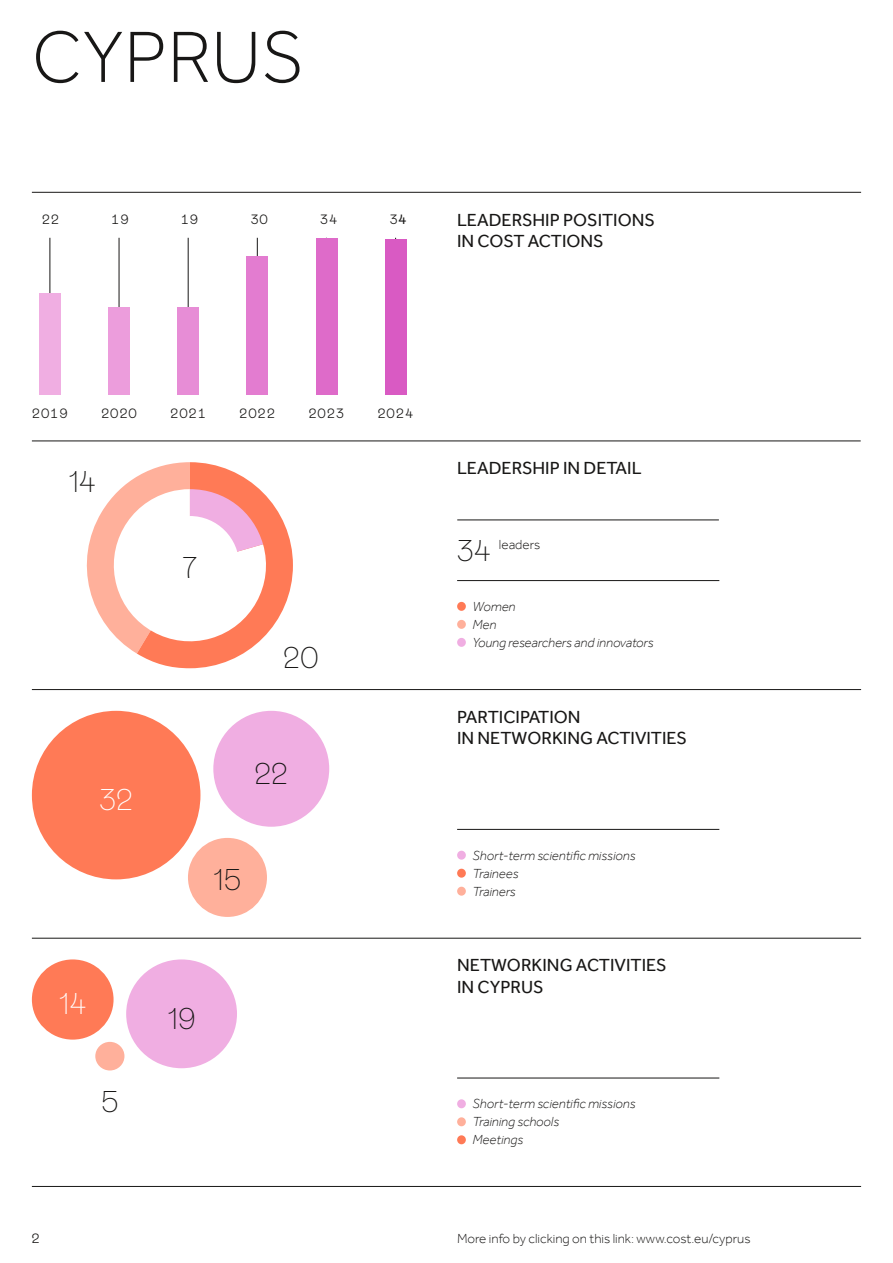
<style>
.page{position:relative;width:893px;height:1263px;background:#fff}
.page>*{position:absolute;margin:0;border:0;box-sizing:border-box;transform-origin:0 0}
.t1{font:300 75px "Effra";color:#181716}
.t2{font:200 30px "Mabry Pro";color:#181716}
.t3{font:200 30px "Mabry Pro";color:#fff}
.t4{font:18px/21.6px "Effra";color:#181716}
.t5{font:italic 300 13.5px/18px "Effra";color:#181716}
.t6{font:300 13.5px "Effra";color:#181716}
.t7{font:300 13.5px "Mabry Pro";letter-spacing:.06em;color:#181716}
.s1{font-weight:400}
</style>
<div class="page">
<hr style="left:32px;top:1186px;width:829px;height:1px;background:#181716">
<hr style="left:32px;top:938px;width:829px;height:1px;background:#181716">
<hr style="left:32px;top:689px;width:829px;height:1px;background:#181716">
<hr style="left:32px;top:192px;width:829px;height:1px;background:#181716">
<hr style="left:32px;top:441px;width:829px;height:1px;background:#181716">
<hr style="left:50px;top:238px;width:1px;height:156px;background:#181716">
<hr style="left:119px;top:238px;width:1px;height:156px;background:#181716">
<hr style="left:188px;top:238px;width:1px;height:156px;background:#181716">
<hr style="left:257px;top:238px;width:1px;height:156px;background:#181716">
<hr style="left:395px;top:238px;width:1px;height:156px;background:#181716">
<div style="left:385px;top:239px;width:21px;height:155px;background:#d95ac3"></div>
<div style="left:316px;top:238px;width:21px;height:156px;background:#de6bc9"></div>
<div style="left:247px;top:256px;width:21px;height:138px;background:#e37cd0"></div>
<div style="left:177px;top:307px;width:22px;height:87px;background:#e78dd6"></div>
<div style="left:108px;top:307px;width:22px;height:87px;background:#ec9ddc"></div>
<div style="left:39px;top:293px;width:22px;height:101px;background:#f0aee2"></div>
<div style="left:213px;top:711px;width:116px;height:116px;background:#f0aee2;border-radius:50%"></div>
<div style="left:32px;top:711px;width:168px;height:168px;background:#ff7a56;border-radius:50%"></div>
<div style="left:188px;top:838px;width:79px;height:79px;background:#ffb09b;border-radius:50%"></div>
<div style="left:32px;top:959px;width:82px;height:80px;background:#ff7a56;border-radius:50%"></div>
<div style="left:95px;top:1042px;width:29px;height:28px;background:#ffb09b;border-radius:50%"></div>
<div style="left:126px;top:959px;width:111px;height:109px;background:#f0aee2;border-radius:50%"></div>
<hr style="left:457px;top:580px;width:262px;height:1px;background:#181716">
<div style="left:457px;top:602px;width:9px;height:9px;background:#ff7a56;border-radius:50%"></div>
<div style="left:457px;top:620px;width:9px;height:9px;background:#ffb09b;border-radius:50%"></div>
<div style="left:457px;top:638px;width:9px;height:9px;background:#f0aee2;border-radius:50%"></div>
<hr style="left:457px;top:520px;width:262px;height:1px;background:#181716">
<svg style="left:86px;top:462px;width:207px;height:206px"></svg>
<div style="left:141px;top:516px;width:98px;height:98px;background:#fff;border-radius:50%"></div>
<hr style="left:457px;top:1078px;width:262px;height:1px;background:#181716">
<div style="left:457px;top:1099px;width:9px;height:9px;background:#f0aee2;border-radius:50%"></div>
<div style="left:457px;top:1117px;width:9px;height:9px;background:#ffb09b;border-radius:50%"></div>
<div style="left:457px;top:1135px;width:9px;height:9px;background:#ff7a56;border-radius:50%"></div>
<hr style="left:457px;top:829px;width:262px;height:1px;background:#181716">
<div style="left:457px;top:851px;width:9px;height:9px;background:#f0aee2;border-radius:50%"></div>
<div style="left:457px;top:869px;width:9px;height:9px;background:#ff7a56;border-radius:50%"></div>
<div style="left:457px;top:887px;width:9px;height:9px;background:#ffb09b;border-radius:50%"></div>
<h1 class="t1" style="left:32px;top:26px;width:273px">CYPRUS</h1>
<p class="t7" style="left:42px;top:212px;width:19px">22</p>
<p class="t7" style="left:111px;top:212px;width:19px">19</p>
<p class="t7" style="left:181px;top:212px;width:19px">19</p>
<p class="t7" style="left:250px;top:212px;width:19px">30</p>
<p class="t7" style="left:320px;top:212px;width:19px">34</p>
<p class="t7" style="left:389px;top:212px;width:18px">3<span class="s1">4</span></p>
<h3 class="t4" style="left:457px;top:209px;width:199px">LEADERSHIP POSITIONS<br>IN COST ACTIONS</h3>
<p class="t7" style="left:32px;top:405px;width:37px">2019</p>
<p class="t7" style="left:101px;top:405px;width:37px">2020</p>
<p class="t7" style="left:170px;top:405px;width:37px">2021</p>
<p class="t7" style="left:239px;top:405px;width:37px">2022</p>
<p class="t7" style="left:308px;top:405px;width:37px">2023</p>
<p class="t7" style="left:377px;top:405px;width:37px">2024</p>
<h2 class="t2" style="left:69px;top:464px;width:28px">14</h2>
<h2 class="t3" style="left:99px;top:782px;width:35px">32</h2>
<h2 class="t2" style="left:182px;top:550px;width:17px">7</h2>
<h2 class="t2" style="left:283px;top:640px;width:37px">20</h2>
<h2 class="t2" style="left:254px;top:756px;width:35px">22</h2>
<h2 class="t2" style="left:214px;top:862px;width:29px">15</h2>
<h2 class="t3" style="left:59px;top:986px;width:28px">14</h2>
<h2 class="t2" style="left:101px;top:1084px;width:19px">5</h2>
<h2 class="t2" style="left:168px;top:1001px;width:29px">19</h2>
<p class="t7" style="left:32px;top:1231px;width:9px">2</p>
<h3 class="t4" style="left:457px;top:457px;width:186px">LEADERSHIP IN DETAIL</h3>
<h2 class="t2" style="left:457px;top:533px;width:35px">34</h2>
<p class="t6" style="left:499px;top:538px;width:43px">leaders</p>
<p class="t5" style="left:473px;top:597px;width:183px">Women<br>Men<br>Young researchers and innovators</p>
<h3 class="t4" style="left:457px;top:706px;width:231px">PARTICIPATION<br>IN NETWORKING ACTIVITIES</h3>
<p class="t5" style="left:473px;top:846px;width:165px">Short-term scientific missions<br>Trainees<br>Trainers</p>
<h3 class="t4" style="left:457px;top:954px;width:211px">NETWORKING ACTIVITIES<br>IN CYPRUS</h3>
<p class="t5" style="left:473px;top:1094px;width:165px">Short-term scientific missions<br>Training schools<br>Meetings</p>
<p class="t6" style="left:457px;top:1233px;width:295px">More info by clicking on this link: www.cost.eu/cyprus</p>
</div>
